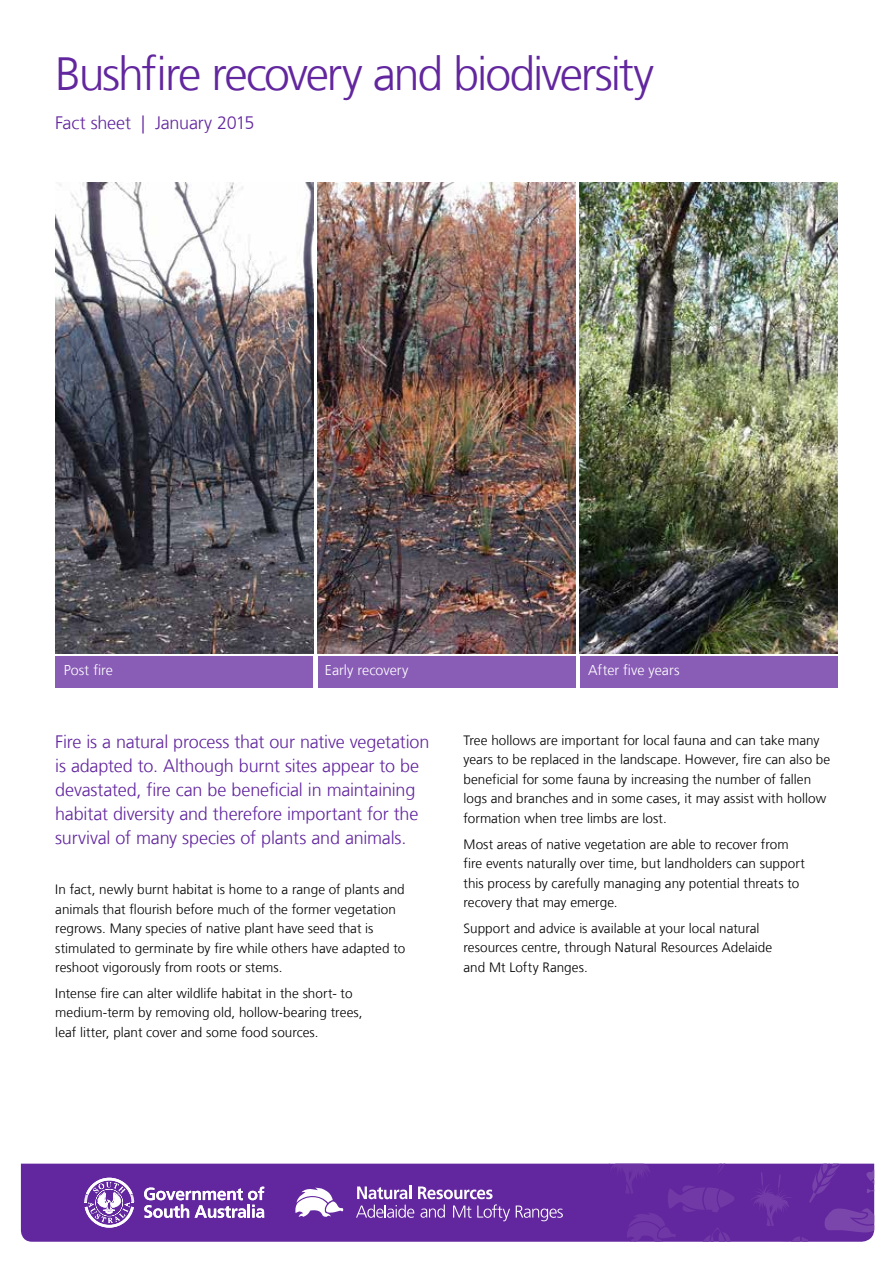
<style>
.page{position:relative;width:893px;height:1263px;background:#fff}
.page>*{position:absolute;margin:0;border:0;box-sizing:border-box;transform-origin:0 0}
.t1{font:300 46.5px "Frutiger LT Com";letter-spacing:-.05em;color:#62269e}
.t2{font:300 18px/24px "Frutiger LT Com";letter-spacing:-.01em;color:#62269e}
.t3{font:300 14.25px "Frutiger LT Com";color:#fff}
.t4{font:300 13.5px/19.5px "Frutiger LT Com";color:#000}
</style>
<div class="page">
<div style="left:21px;top:1163px;width:721px;height:79px;background:#62269e"></div>
<svg style="left:607px;top:1163px;width:128px;height:79px"></svg>
<svg style="left:742px;top:1163px;width:132px;height:79px"></svg>
<svg style="left:144px;top:1187px;width:120px;height:31px"></svg>
<svg style="left:84px;top:1178px;width:50px;height:49px"></svg>
<svg style="left:295px;top:1186px;width:49px;height:31px"></svg>
<svg style="left:516px;top:1205px;width:47px;height:16px"></svg>
<svg style="left:356px;top:1185px;width:154px;height:36px"></svg>
<img style="left:55px;top:183px;width:258px;height:470px">
<img style="left:317px;top:183px;width:258px;height:470px">
<img style="left:580px;top:183px;width:258px;height:470px">
<div style="left:55px;top:657px;width:258px;height:31px;background:#895cb6"></div>
<div style="left:317px;top:657px;width:258px;height:31px;background:#895cb6"></div>
<div style="left:580px;top:657px;width:258px;height:31px;background:#895cb6"></div>
<h1 class="t1" style="left:55px;top:47px;width:600px">Bushfire recovery and biodiversity</h1>
<h2 class="t2" style="left:55px;top:111px;width:201px">Fact sheet | January 2015</h2>
<p class="t3" style="left:64px;top:662px;width:51px">Post fire</p>
<p class="t3" style="left:325px;top:662px;width:85px">Early recovery</p>
<p class="t3" style="left:588px;top:662px;width:93px">After five years</p>
<p class="t2" style="left:55px;top:730px;width:376px">Fire is a natural process that our native vegetation is adapted to. Although burnt sites appear to be devastated, fire can be beneficial in maintaining habitat diversity and therefore important for the survival of many species of plants and animals.</p>
<p class="t4" style="left:55px;top:880px;width:351px">In fact, newly burnt habitat is home to a range of plants and animals that flourish before much of the former vegetation regrows. Many species of native plant have seed that is stimulated to germinate by fire while others have adapted to reshoot vigorously from roots or stems.</p>
<p class="t4" style="left:55px;top:983px;width:309px">Intense fire can alter wildlife habitat in the short- to medium-term by removing old, hollow-bearing trees, leaf litter, plant cover and some food sources.</p>
<p class="t4" style="left:463px;top:730px;width:368px">Tree hollows are important for local fauna and can take many years to be replaced in the landscape. However, fire can also be beneficial for some fauna by increasing the number of fallen logs and branches and in some cases, it may assist with hollow formation when tree limbs are lost.</p>
<p class="t4" style="left:463px;top:834px;width:343px">Most areas of native vegetation are able to recover from fire events naturally over time, but landholders can support this process by carefully managing any potential threats to recovery that may emerge.</p>
<p class="t4" style="left:463px;top:919px;width:310px">Support and advice is available at your local natural resources centre, through Natural Resources Adelaide and Mt Lofty Ranges.</p>
</div>
